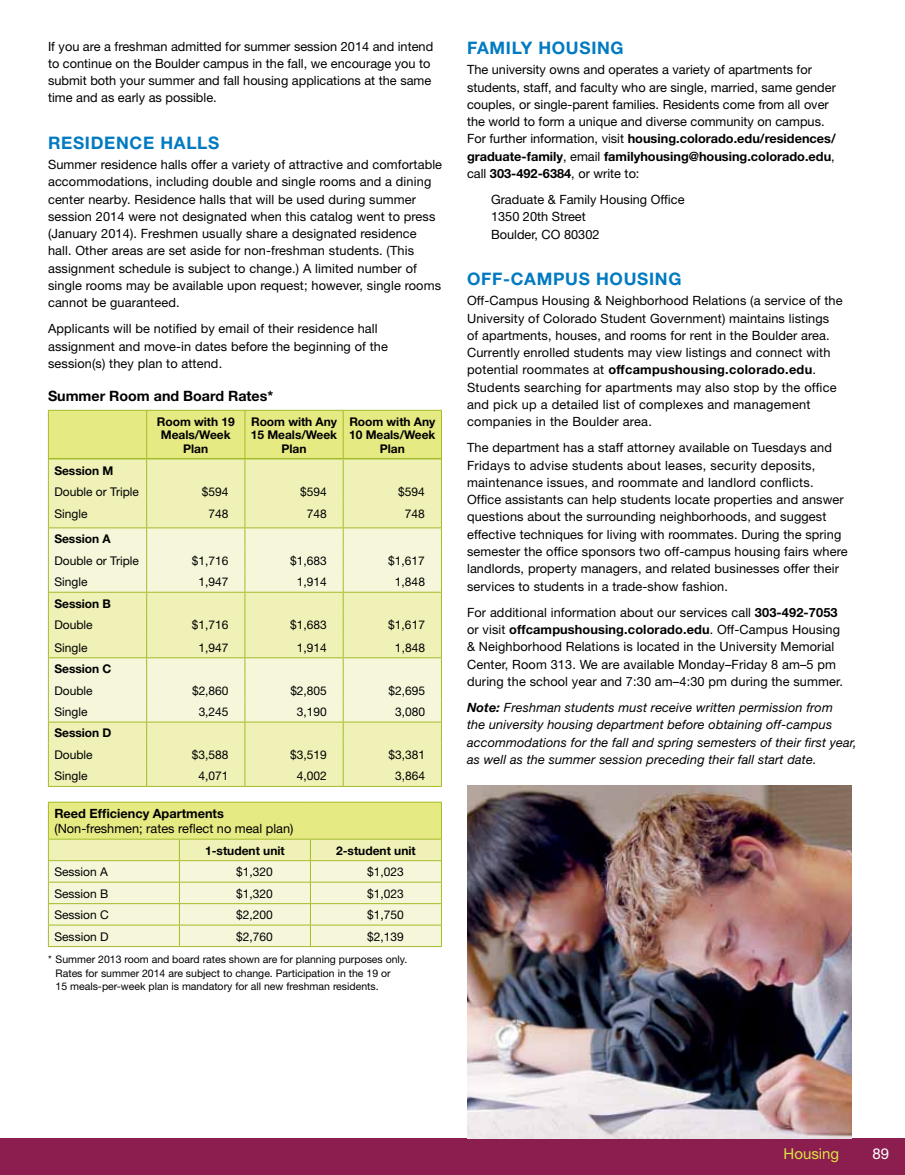
<style>
.page{position:relative;width:905px;height:1175px;background:#fff}
.page>*{position:absolute;margin:0;border:0;box-sizing:border-box;transform-origin:0 0}
.t1{font:700 17.25px "Helvetica Neue";letter-spacing:.04em;color:#007ac1}
.t2{font:15px "Helvetica Neue";color:#dde243}
.t3{font:15px "Helvetica Neue";color:#fff}
.t4{font:700 14.25px "Helvetica Neue";color:#000}
.t5{font:12.75px/17.2px "Helvetica Neue";letter-spacing:.01em;color:#000}
.t6{font:italic 12.75px/17.2px "Helvetica Neue";letter-spacing:.01em;color:#000}
.t7{font:700 12.75px "Helvetica Neue";color:#000}
.t8{font:12px "Helvetica Neue";color:#000}
.t9{font:700 12px/13.5px "Helvetica Neue";letter-spacing:-.005em;color:#000;text-align:center}
.t10{font:10.5px/13.5px "Helvetica Neue";color:#000}
.s1{font-weight:700}
</style>
<div class="page">
<div style="left:0;top:1138px;width:904px;height:36px;background:#8b1e4f"></div>
<hr style="left:48px;top:786px;width:99px;height:1px;background:#a5bb29">
<hr style="left:147px;top:786px;width:98px;height:1px;background:#a5bb29">
<hr style="left:245px;top:786px;width:98px;height:1px;background:#a5bb29">
<svg style="left:48px;top:410px;width:394px;height:376px;background:#eef0b8"></svg>
<hr style="left:343px;top:786px;width:99px;height:1px;background:#a5bb29">
<div style="left:48px;top:802px;width:393px;height:37px;background:#e6ea83"></div>
<hr style="left:48px;top:802px;width:1px;height:36px;background:#a5bb29">
<hr style="left:48px;top:801px;width:131px;height:1px;background:#a5bb29">
<hr style="left:179px;top:801px;width:131px;height:1px;background:#a5bb29">
<hr style="left:310px;top:801px;width:132px;height:1px;background:#a5bb29">
<hr style="left:48px;top:838px;width:131px;height:1px;background:#a5bb29">
<hr style="left:179px;top:838px;width:131px;height:1px;background:#a5bb29">
<hr style="left:441px;top:802px;width:1px;height:36px;background:#a5bb29">
<hr style="left:310px;top:838px;width:132px;height:1px;background:#a5bb29">
<hr style="left:48px;top:946px;width:131px;height:1px;background:#a5bb29">
<hr style="left:179px;top:946px;width:131px;height:1px;background:#a5bb29">
<svg style="left:48px;top:839px;width:394px;height:107px;background:#f0f2c9"></svg>
<hr style="left:310px;top:946px;width:132px;height:1px;background:#a5bb29">
<img style="left:467px;top:785px;width:385px;height:353px">
<p class="t5" style="left:48px;top:37px;width:387px">If you are a freshman admitted for summer session 2014 and intend to continue on the Boulder campus in the fall, we encourage you to submit both your summer and fall housing applications at the same time and as early as possible.</p>
<h1 class="t1" style="left:48px;top:132px;width:56px">RESIDEN</h1>
<h1 class="t1" style="left:129px;top:132px;width:57px">CE HALL</h1>
<h1 class="t1" style="left:208px;top:132px;width:13px">S</h1>
<p class="t5" style="left:48px;top:156px;width:395px">Summer residence halls offer a variety of attractive and comfortable accommodations, including double and single rooms and a dining center nearby. Residence halls that will be used during summer session 2014 were not designated when this catalog went to press (January 2014). Freshmen usually share a designated residence hall. Other areas are set aside for non-freshman students. (This assignment schedule is subject to change.) A limited number of single rooms may be available upon request; however, single rooms cannot be guaranteed.</p>
<p class="t5" style="left:48px;top:320px;width:341px">Applicants will be notified by email of their residence hall assignment and move-in dates before the beginning of the session(s) they plan to attend.</p>
<p class="t4" style="left:48px;top:387px;width:227px">Summer Room and Board Rates*</p>
<p class="t9" style="left:157px;top:414px;width:79px">Room with 19<br>Meals/Week<br>Plan</p>
<p class="t9" style="left:251px;top:414px;width:88px">Room with Any<br>15 Meals/Week<br>Plan</p>
<p class="t9" style="left:349px;top:414px;width:88px">Room with Any<br>10 Meals/Week<br>Plan</p>
<p class="t9" style="left:54px;top:463px;width:59px">Session M</p>
<p class="t8" style="left:54px;top:485px;width:86px">Double or Triple</p>
<p class="t8" style="left:202px;top:485px;width:28px">$594</p>
<p class="t8" style="left:300px;top:485px;width:28px">$594</p>
<p class="t8" style="left:398px;top:485px;width:28px">$594</p>
<p class="t8" style="left:54px;top:506px;width:35px">Single</p>
<p class="t8" style="left:208px;top:506px;width:22px">748</p>
<p class="t8" style="left:307px;top:506px;width:22px">748</p>
<p class="t8" style="left:405px;top:506px;width:22px">748</p>
<p class="t9" style="left:54px;top:532px;width:58px">Session A</p>
<p class="t8" style="left:54px;top:553px;width:86px">Double or Triple</p>
<p class="t8" style="left:192px;top:553px;width:38px">$1,716</p>
<p class="t8" style="left:290px;top:553px;width:38px">$1,683</p>
<p class="t8" style="left:388px;top:553px;width:38px">$1,617</p>
<p class="t8" style="left:54px;top:575px;width:35px">Single</p>
<p class="t8" style="left:198px;top:575px;width:32px">1,947</p>
<p class="t8" style="left:297px;top:575px;width:32px">1,914</p>
<p class="t8" style="left:395px;top:575px;width:32px">1,848</p>
<p class="t9" style="left:54px;top:596px;width:58px">Session B</p>
<p class="t8" style="left:54px;top:617px;width:40px">Double</p>
<p class="t8" style="left:192px;top:617px;width:38px">$1,716</p>
<p class="t8" style="left:290px;top:617px;width:38px">$1,683</p>
<p class="t8" style="left:388px;top:617px;width:38px">$1,617</p>
<p class="t8" style="left:54px;top:640px;width:35px">Single</p>
<p class="t8" style="left:198px;top:640px;width:32px">1,947</p>
<p class="t8" style="left:297px;top:640px;width:32px">1,914</p>
<p class="t8" style="left:395px;top:640px;width:32px">1,848</p>
<p class="t9" style="left:54px;top:662px;width:58px">Session C</p>
<p class="t8" style="left:54px;top:683px;width:40px">Double</p>
<p class="t8" style="left:192px;top:683px;width:38px">$2,860</p>
<p class="t8" style="left:290px;top:683px;width:38px">$2,805</p>
<p class="t8" style="left:388px;top:683px;width:38px">$2,695</p>
<p class="t8" style="left:54px;top:704px;width:35px">Single</p>
<p class="t8" style="left:199px;top:704px;width:31px">3,245</p>
<p class="t8" style="left:297px;top:704px;width:31px">3,190</p>
<p class="t8" style="left:395px;top:704px;width:31px">3,080</p>
<p class="t9" style="left:54px;top:726px;width:57px">Session D</p>
<p class="t8" style="left:54px;top:747px;width:40px">Double</p>
<p class="t8" style="left:192px;top:747px;width:38px">$3,588</p>
<p class="t8" style="left:290px;top:747px;width:38px">$3,519</p>
<p class="t8" style="left:388px;top:747px;width:38px">$3,381</p>
<p class="t8" style="left:54px;top:769px;width:35px">Single</p>
<p class="t8" style="left:198px;top:769px;width:32px">4,071</p>
<p class="t8" style="left:297px;top:769px;width:32px">4,002</p>
<p class="t8" style="left:395px;top:769px;width:32px">3,864</p>
<p class="t7" style="left:54px;top:805px;width:171px">Reed Efficiency Apartments</p>
<p class="t5" style="left:54px;top:819px;width:240px">(Non-freshmen; rates reflect no meal plan)</p>
<p class="t9" style="left:205px;top:843px;width:81px">1-student unit</p>
<p class="t9" style="left:336px;top:843px;width:81px">2-student unit</p>
<p class="t8" style="left:54px;top:864px;width:55px">Session A</p>
<p class="t8" style="left:236px;top:864px;width:38px">$1,320</p>
<p class="t8" style="left:367px;top:864px;width:38px">$1,023</p>
<p class="t8" style="left:54px;top:886px;width:55px">Session B</p>
<p class="t8" style="left:236px;top:886px;width:38px">$1,320</p>
<p class="t8" style="left:367px;top:886px;width:38px">$1,023</p>
<p class="t8" style="left:54px;top:907px;width:56px">Session C</p>
<p class="t8" style="left:236px;top:907px;width:38px">$2,200</p>
<p class="t8" style="left:367px;top:907px;width:38px">$1,750</p>
<p class="t8" style="left:54px;top:929px;width:56px">Session D</p>
<p class="t8" style="left:236px;top:929px;width:38px">$2,760</p>
<p class="t8" style="left:367px;top:929px;width:38px">$2,139</p>
<p class="t10" style="left:55px;top:952px;width:353px;text-indent:-7px">* Summer 2013 room and board rates shown are for planning purposes only.<br>Rates for summer 2014 are subject to change. Participation in the 19 or<br>15 meals-per-week plan is mandatory for all new freshman residents.</p>
<h1 class="t1" style="left:467px;top:37px;width:158px">FAM ILY HOUSING</h1>
<p class="t5" style="left:467px;top:61px;width:370px">The university owns and operates a variety of apartments for students, staff, and faculty who are single, married, same gender couples, or single-parent families. Residents come from all over the world to form a unique and diverse community on campus.<br>For further information, visit <span class="s1">housing.colorado.edu/residences/ graduate-family</span>, email <span class="s1">familyhousing@housing.colorado.edu</span>, call <span class="s1">303-492-6384</span>, or write to:</p>
<p class="t5" style="left:491px;top:191px;width:195px">Graduate &amp; Family Housing Office<br>1350 20th Street<br>Boulder, CO 80302</p>
<h1 class="t1" style="left:467px;top:268px;width:72px">OFF-CAMP</h1>
<h1 class="t1" style="left:565px;top:268px;width:118px">US HOUSING</h1>
<p class="t5" style="left:467px;top:292px;width:377px">Off-Campus Housing &amp; Neighborhood Relations (a service of the University of Colorado Student Government) maintains listings of apartments, houses, and rooms for rent in the Boulder area.<br>Currently enrolled students may view listings and connect with potential roommates at <span class="s1">offcampushousing.colorado.edu</span>.<br>Students searching for apartments may also stop by the office and pick up a detailed list of complexes and management companies in the Boulder area.</p>
<p class="t5" style="left:467px;top:439px;width:382px">The department has a staff attorney available on Tuesdays and Fridays to advise students about leases, security deposits, maintenance issues, and roommate and landlord conflicts.<br>Office assistants can help students locate properties and answer questions about the surrounding neighborhoods, and suggest effective techniques for living with roommates. During the spring semester the office sponsors two off-campus housing fairs where landlords, property managers, and related businesses offer their services to students in a trade-show fashion.</p>
<p class="t5" style="left:467px;top:603px;width:377px">For additional information about our services call <span class="s1">303-492-7053 </span>or visit <span class="s1">offcampushousing.colorado.edu</span>. Off-Campus Housing &amp; Neighborhood Relations is located in the University Memorial Center, Room 313. We are available Monday–Friday 8 am–5 pm during the school year and 7:30 am–4:30 pm during the summer.</p>
<p class="t6" style="left:467px;top:698px;width:391px"><span class="s1">Note:</span> Freshman students must receive written permission from<br>the university housing department before obtaining off-campus accommodations for the fall and spring semesters of their first year, as well as the summer session preceding their fall start date.</p>
<p class="t2" style="left:783px;top:1145px;width:57px">Housing</p>
<p class="t3" style="left:872px;top:1145px;width:18px">89</p>
</div>
